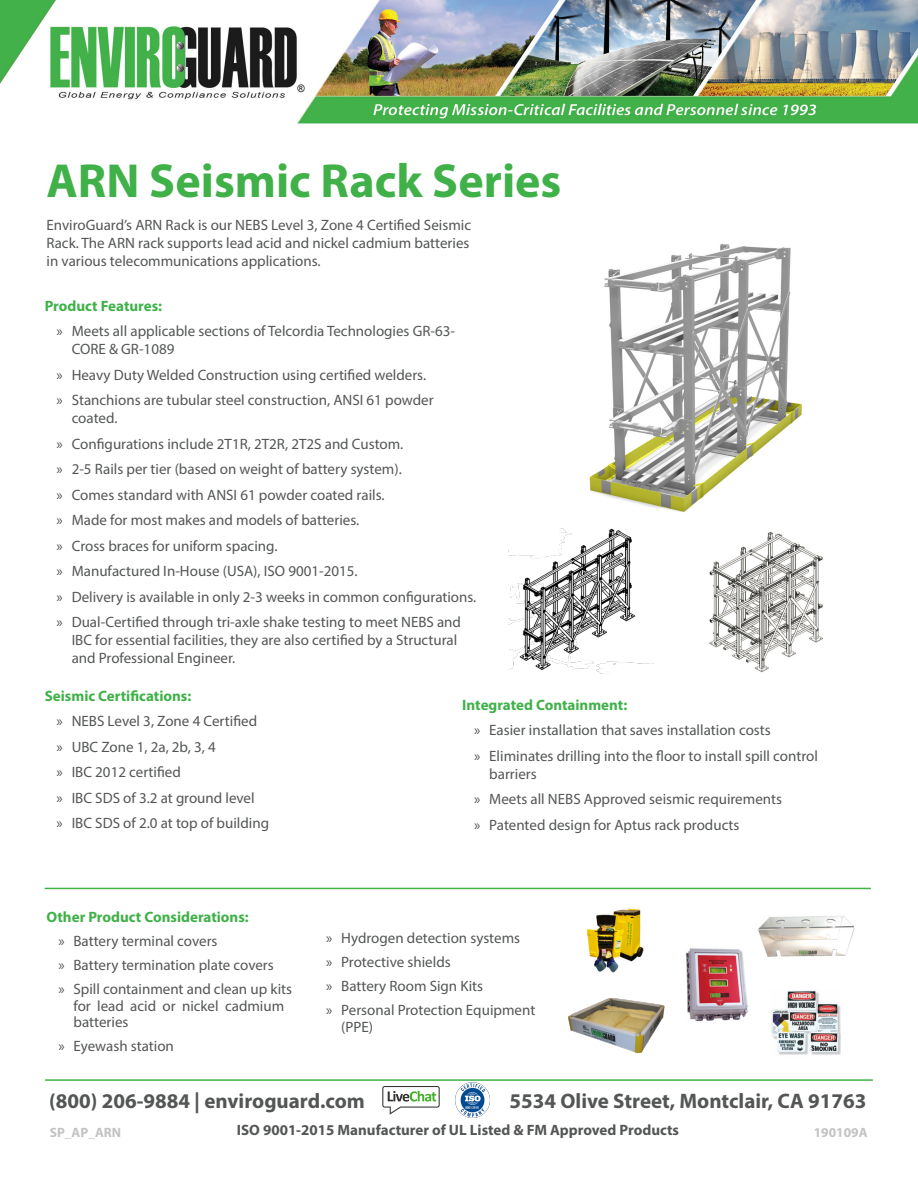
<style>
.page{position:relative;width:918px;height:1188px;background:#fff}
.page>*{position:absolute;margin:0;border:0;box-sizing:border-box;transform-origin:0 0}
.h1_30pt_Bold_Green{font:700 48px "Myriad Pro";color:#40b149}
.t1{font:700 21px "Myriad Pro";color:#545555}
.t2{font:15px/18px "Myriad Pro";color:#545555}
.h4_10pt_Bold_Gr{font:700 15px "Myriad Pro";color:#40b149}
.t3{font:700 15px "Myriad Pro";color:#545555}
.Footer_--_Text{font:700 13.5px "Myriad Pro";color:#c3c3c3}
.Footer_--_ID_--_Rev{font:700 13.5px "Myriad Pro";color:#c3c3c3}
</style>
<div class="page">
<img style="left:0;top:0;width:918px;height:124px">
<hr style="left:45px;top:1079px;width:828px;height:2px;background:#40b149">
<svg style="left:382px;top:1086px;width:58px;height:29px"></svg>
<img style="left:456px;top:1083px;width:34px;height:34px">
<img style="left:589px;top:244px;width:213px;height:268px">
<hr style="left:45px;top:888px;width:826px;height:1px;background:#40b149">
<img style="left:758px;top:916px;width:97px;height:41px">
<img style="left:568px;top:998px;width:97px;height:56px">
<img style="left:771px;top:990px;width:70px;height:65px">
<img style="left:686px;top:946px;width:73px;height:76px">
<img style="left:586px;top:908px;width:58px;height:64px">
<img style="left:509px;top:529px;width:144px;height:144px">
<img style="left:709px;top:531px;width:115px;height:142px">
<p class="h1_30pt_Bold_Green" style="left:47px;top:150px;width:516px">ARN Seismic Rack Series</p>
<p class="t2" style="left:47px;top:216px;width:426px;text-align:justify">EnviroGuard’s ARN Rack is our NEBS Level 3, Zone 4 Certified Seismic Rack. The ARN rack supports lead acid and nickel cadmium batteries in various telecommunications applications.</p>
<p class="h4_10pt_Bold_Gr" style="left:45px;top:296px;width:119px">Product Features:</p>
<p class="t2" style="left:72px;top:322px;width:385px;text-indent:-15px">» Meets all applicable sections of Telcordia Technologies GR-63-<br>CORE &amp; GR-1089</p>
<p class="t2" style="left:57px;top:366px;width:371px">» Heavy Duty Welded Construction using certified welders.</p>
<p class="t2" style="left:72px;top:391px;width:363px;text-indent:-15px">» Stanchions are tubular steel construction, ANSI 61 powder coated.</p>
<p class="t2" style="left:57px;top:435px;width:348px">» Configurations include 2T1R, 2T2R, 2T2S and Custom.</p>
<p class="t2" style="left:57px;top:460px;width:347px">» 2-5 Rails per tier (based on weight of battery system).</p>
<p class="t2" style="left:57px;top:486px;width:330px">» Comes standard with ANSI 61 powder coated rails.</p>
<p class="t2" style="left:57px;top:511px;width:304px">» Made for most makes and models of batteries.</p>
<p class="t2" style="left:57px;top:537px;width:222px">» Cross braces for uniform spacing.</p>
<p class="t2" style="left:57px;top:562px;width:303px">» Manufactured In-House (USA), ISO 9001-2015.</p>
<p class="t2" style="left:57px;top:588px;width:421px">» Delivery is available in only 2-3 weeks in common configurations.</p>
<p class="t2" style="left:72px;top:613px;width:391px;text-indent:-15px">» Dual-Certified through tri-axle shake testing to meet NEBS and<br>IBC for essential facilities, they are also certified by a Structural and Professional Engineer.</p>
<p class="h4_10pt_Bold_Gr" style="left:45px;top:686px;width:148px">Seismic Certifications:</p>
<p class="t2" style="left:57px;top:712px;width:202px">» NEBS Level 3, Zone 4 Certified</p>
<p class="t2" style="left:57px;top:738px;width:161px">» UBC Zone 1, 2a, 2b, 3, 4</p>
<p class="t2" style="left:57px;top:763px;width:126px">» IBC 2012 certified</p>
<p class="t2" style="left:57px;top:789px;width:200px">» IBC SDS of 3.2 at ground level</p>
<p class="t2" style="left:57px;top:814px;width:214px">» IBC SDS of 2.0 at top of building</p>
<p class="h4_10pt_Bold_Gr" style="left:462px;top:695px;width:167px">Integrated Containment:</p>
<p class="t2" style="left:474px;top:721px;width:298px">» Easier installation that saves installation costs</p>
<p class="t2" style="left:489px;top:747px;width:330px;text-indent:-15px">» Eliminates drilling into the floor to install spill control barriers</p>
<p class="t2" style="left:474px;top:790px;width:309px">» Meets all NEBS Approved seismic requirements</p>
<p class="t2" style="left:474px;top:816px;width:267px">» Patented design for Aptus rack products</p>
<p class="h4_10pt_Bold_Gr" style="left:47px;top:907px;width:204px">Other Product Considerations:</p>
<p class="t2" style="left:58px;top:932px;width:161px">» Battery terminal covers</p>
<p class="t2" style="left:58px;top:956px;width:217px">» Battery termination plate covers</p>
<p class="t2" style="left:74px;top:981px;width:220px;line-height:16.5px;text-indent:-15px">» Spill containment and clean up kits for lead acid or nickel cadmium batteries</p>
<p class="t2" style="left:58px;top:1037px;width:117px">» Eyewash station</p>
<p class="t2" style="left:326px;top:929px;width:195px">» Hydrogen detection systems</p>
<p class="t2" style="left:326px;top:953px;width:126px">» Protective shields</p>
<p class="t2" style="left:326px;top:977px;width:158px">» Battery Room Sign Kits</p>
<p class="t2" style="left:341px;top:1002px;width:196px;line-height:16.5px;text-indent:-15px">» Personal Protection Equipment (PPE)</p>
<h2 class="t1" style="left:49px;top:1088px;width:317px">(800) 206-9884 | enviroguard.com</h2>
<p class="t3" style="left:237px;top:1120px;width:444px">ISO 9001-2015 Manufacturer of UL Listed &amp; FM Approved Products</p>
<h2 class="t1" style="left:510px;top:1088px;width:358px">5534 Olive Street, Montclair, CA 91763</h2>
<p class="Footer_--_Text" style="left:50px;top:1124px;width:73px">SP_AP_ARN</p>
<p class="Footer_--_ID_--_Rev" style="left:814px;top:1124px;width:55px">190109A</p>
</div>
